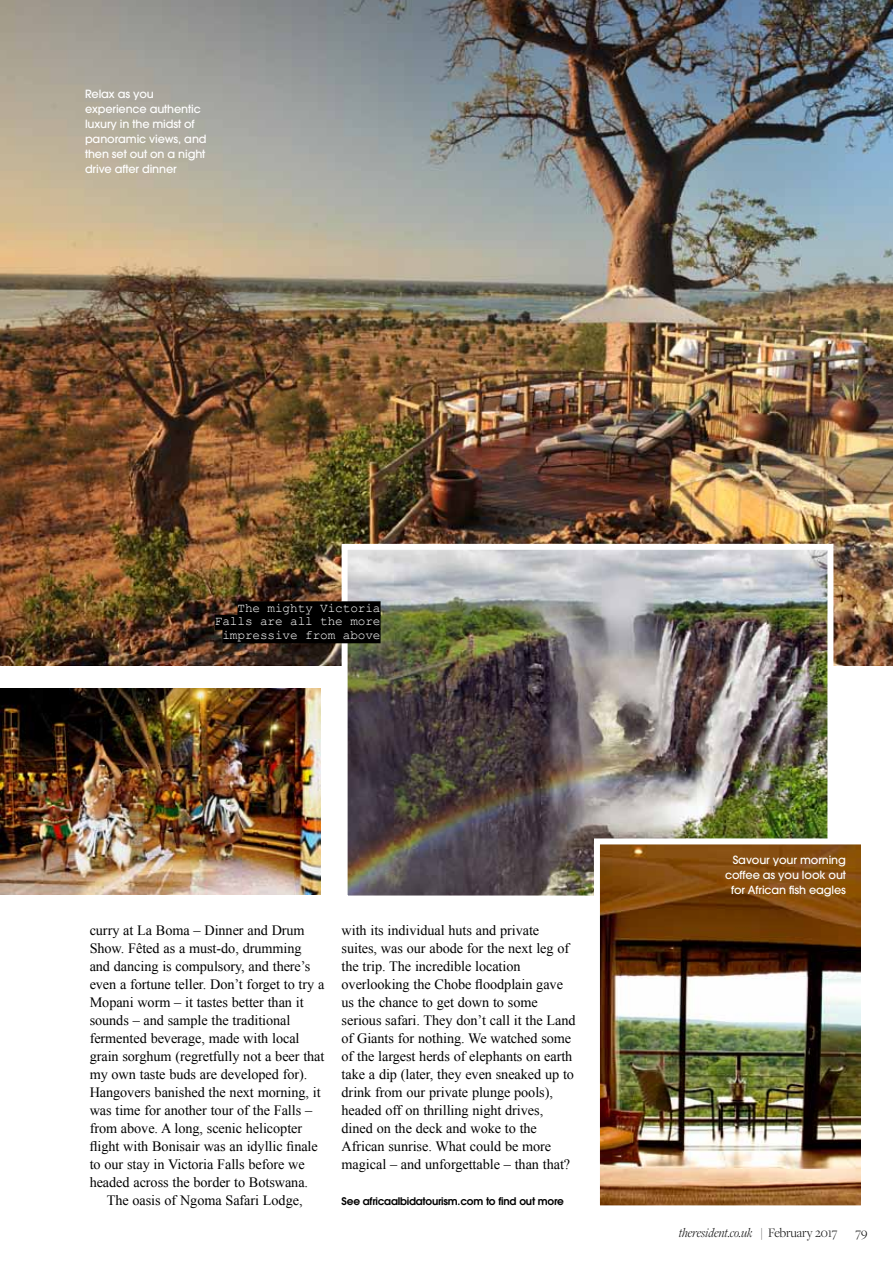
<style>
.page{position:relative;width:893px;height:1263px;background:#fff}
.page>*{position:absolute;margin:0;border:0;box-sizing:border-box;transform-origin:0 0}
.t1{font:14.25px/18px "Times New Roman";letter-spacing:-.005em;color:#000}
.t2{font:italic 300 13.5px "Freight Disp Pro";letter-spacing:-.005em;color:#000}
.t3{font:300 13.5px "Freight Disp Pro";color:#000}
.t4{font:12.75px/13.5px "Courier New";letter-spacing:-.01em;color:#fff;text-align:right}
.t5{font:500 11.25px/15px "Avant Garde";letter-spacing:-.01em;color:#fff}
.t6{font:600 10.5px "Avant Garde";letter-spacing:-.02em;color:#000}
.s1{font-style:normal}
</style>
<div class="page">
<img style="left:0;top:0;width:893px;height:665px">
<img style="left:0;top:689px;width:320px;height:206px">
<img style="left:349px;top:551px;width:477px;height:343px">
<div style="left:342px;top:544px;width:491px;height:357px;border:6px solid #fff"></div>
<div style="left:237px;top:601px;width:144px;height:15px;background:#000"></div>
<div style="left:215px;top:615px;width:166px;height:15px;background:#000"></div>
<div style="left:222px;top:628px;width:159px;height:15px;background:#000"></div>
<img style="left:601px;top:845px;width:259px;height:359px">
<div style="left:594px;top:838px;width:273px;height:373px;border:6px solid #fff"></div>
<p class="t5" style="left:85px;top:87px;width:123px">Relax as you experience authentic luxury in the midst of panoramic views, and then set out on a night drive after dinner</p>
<p class="t4" style="left:215px;top:601px;width:167px">The mighty Victoria<br>Falls are all the more impressive from above</p>
<p class="t1" style="left:90px;top:921px;width:217px">curry at La Boma – Dinner and Drum</p>
<p class="t1" style="left:90px;top:939px;width:213px">Show. Fêted as a must-do, drumming</p>
<p class="t1" style="left:90px;top:957px;width:222px">and dancing is compulsory, and there’s</p>
<p class="t1" style="left:90px;top:975px;width:236px">even a fortune teller. Don’t forget to try a</p>
<p class="t1" style="left:90px;top:993px;width:215px">Mopani worm – it tastes better than it</p>
<p class="t1" style="left:90px;top:1011px;width:202px">sounds – and sample the traditional</p>
<p class="t1" style="left:90px;top:1029px;width:211px">fermented beverage, made with local</p>
<p class="t1" style="left:90px;top:1047px;width:236px">grain sorghum (regretfully not a beer that</p>
<p class="t1" style="left:90px;top:1065px;width:219px">my own taste buds are developed for).</p>
<p class="t1" style="left:90px;top:1083px;width:233px">Hangovers banished the next morning, it</p>
<p class="t1" style="left:90px;top:1101px;width:224px">was time for another tour of the Falls –</p>
<p class="t1" style="left:90px;top:1119px;width:214px">from above. A long, scenic helicopter</p>
<p class="t1" style="left:90px;top:1137px;width:230px">flight with Bonisair was an idyllic finale</p>
<p class="t1" style="left:90px;top:1155px;width:217px">to our stay in Victoria Falls before we</p>
<p class="t1" style="left:90px;top:1173px;width:220px">headed across the border to Botswana.</p>
<p class="t1" style="left:107px;top:1191px;width:197px">The oasis of Ngoma Safari Lodge,</p>
<p class="t1" style="left:342px;top:921px;width:236px">with its individual huts and private suites, was our abode for the next leg of the trip. The incredible location overlooking the Chobe floodplain gave us the chance to get down to some serious safari. They don’t call it the Land of Giants for nothing. We watched some of the largest herds of elephants on earth take a dip (later, they even sneaked up to drink from our private plunge pools), headed off on thrilling night drives, dined on the deck and woke to the African sunrise. What could be more magical – and unforgettable – than that?</p>
<p class="t6" style="left:342px;top:1195px;width:224px">See africaalbidatourism.com to find out more</p>
<p class="t5" style="left:725px;top:852px;width:122px;text-align:right">Savour your morning coffee as you look out for African fish eagles</p>
<p class="t2" style="left:679px;top:1224px;width:160px">theresident.co.uk | <span class="s1">February 2017</span></p>
<p class="t3" style="left:855px;top:1224px;width:13px">79</p>
</div>
